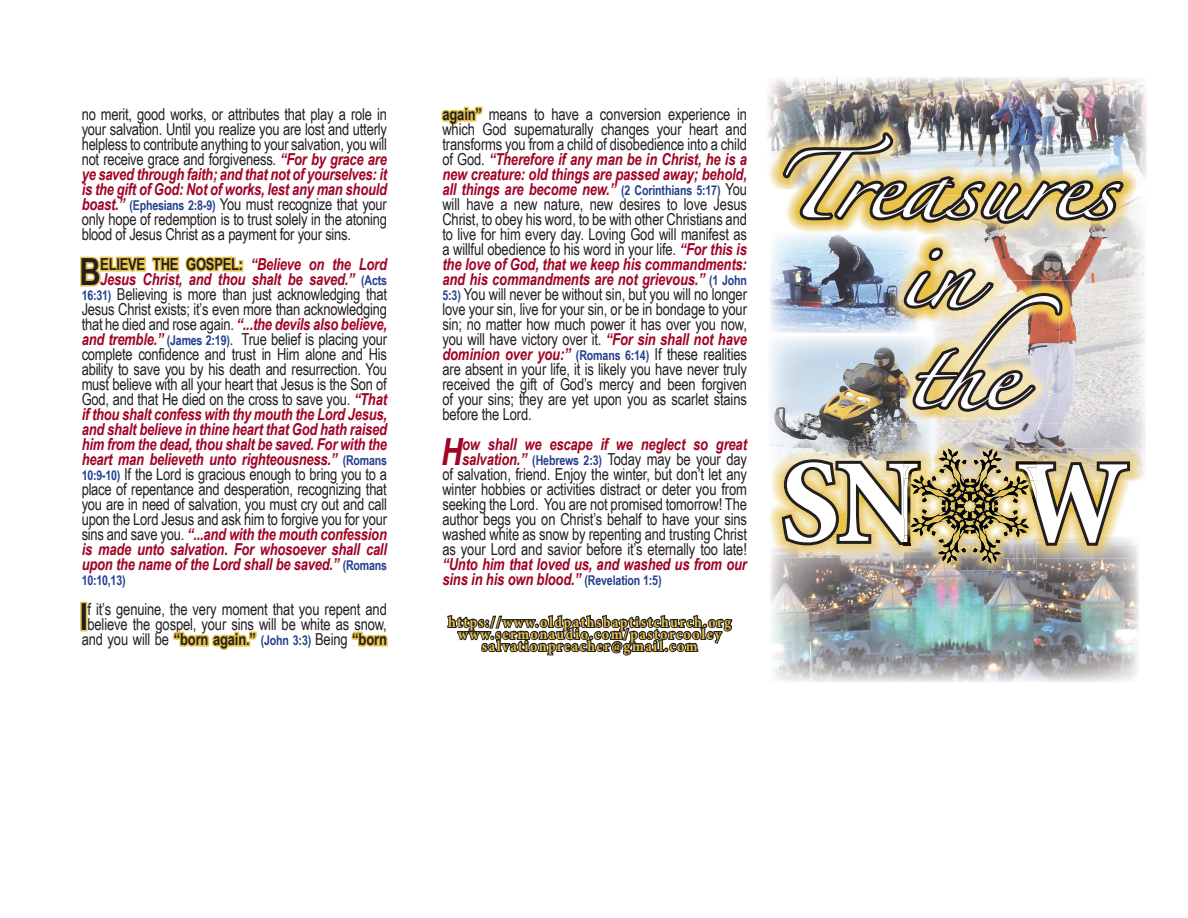
<style>
.page{position:relative;width:1188px;height:918px;background:#fff}
.page>*{position:absolute;margin:0;border:0;box-sizing:border-box;transform-origin:0 0}
.t1{font:700 condensed 120px "Minion Pro";color:#fff;scale:1.05 1}
.t2{font:60px "Zapfino";letter-spacing:-.02em;color:#fff;scale:1.16 1}
.t3{font:700 37.5px "Arial Narrow";color:#231f20;scale:.96 1}
.t4{font:italic 700 37.5px "Arial Narrow";color:#a10525;scale:.96 1}
.t5{font:16.5px/15px "Arial Narrow";letter-spacing:-.015em;color:#231f20;text-align:justify;scale:.96 1}
.t6{font:italic 700 16.5px/15px "Arial Narrow";letter-spacing:-.01em;color:#a10525;scale:.96 1}
.t7{font:700 15px/12px "Minion Pro";letter-spacing:.11em;color:#e7c349;text-align:center;scale:.93 1}
.t8{font:700 13.5px "Arial Narrow";color:#253f8e;scale:.96 1}
.s1{font-weight:700;font-style:italic;color:#a10525}
.s2{font-weight:700;font-size:13.5px;color:#253f8e}
.s3{font-weight:700}
.s4{font-style:normal;font-size:13.5px;color:#253f8e}
</style>
<div class="page">
<img style="left:767px;top:77px;width:380px;height:101px">
<img style="left:935px;top:197px;width:211px;height:277px">
<svg style="left:80px;top:256px;width:163px;height:31px"></svg>
<div style="left:80px;top:602px;width:7px;height:30px;border:3px solid #e7c349"></div>
<svg style="left:173px;top:631px;width:84px;height:19px"></svg>
<svg style="left:351px;top:631px;width:37px;height:16px"></svg>
<svg style="left:441px;top:106px;width:42px;height:19px"></svg>
<svg style="left:447px;top:614px;width:286px;height:42px"></svg>
<img style="left:770px;top:337px;width:162px;height:109px">
<img style="left:770px;top:237px;width:129px;height:96px">
<img style="left:770px;top:558px;width:369px;height:124px">
<img style="left:1036px;top:448px;width:107px;height:33px">
<img style="left:1036px;top:540px;width:102px;height:18px">
<svg style="left:1036px;top:461px;width:94px;height:85px;background:#9d8f65"></svg>
<img style="left:769px;top:478px;width:13px;height:58px">
<img style="left:771px;top:446px;width:133px;height:32px">
<img style="left:771px;top:536px;width:133px;height:22px">
<img style="left:900px;top:412px;width:32px;height:12px">
<img style="left:935px;top:281px;width:140px;height:143px">
<img style="left:919px;top:237px;width:88px;height:8px">
<img style="left:891px;top:237px;width:24px;height:86px">
<img style="left:899px;top:245px;width:163px;height:167px">
<img style="left:770px;top:119px;width:367px;height:76px">
<img style="left:1128px;top:195px;width:9px;height:42px">
<img style="left:779px;top:102px;width:349px;height:135px">
<img style="left:935px;top:442px;width:101px;height:94px">
<img style="left:904px;top:442px;width:31px;height:94px">
<img style="left:904px;top:536px;width:132px;height:35px">
<img style="left:1003px;top:448px;width:33px;height:33px">
<img style="left:1003px;top:536px;width:33px;height:22px">
<img style="left:1016px;top:461px;width:20px;height:10px">
<img style="left:1019px;top:481px;width:17px;height:55px">
<img style="left:1019px;top:536px;width:17px;height:7px">
<img style="left:1027px;top:481px;width:9px;height:31px">
<img style="left:1019px;top:464px;width:17px;height:17px">
<img style="left:932px;top:446px;width:2px;height:32px">
<svg style="left:782px;top:459px;width:139px;height:86px;background:#98885b"></svg>
<img style="left:938px;top:448px;width:17px;height:43px">
<p class="t5" style="left:82px;top:106px;width:320px">no merit, good works, or attributes that play a role in your salvation. Until you realize you are lost and utterly helpless to contribute anything to your salvation, you will not receive grace and forgiveness. <span class="s1">“For by grace are ye saved through faith; and that not of yourselves: it is the gift of God: Not of works, lest any man should boast.”</span> <span class="s2">(Ephesians 2:8-9)</span> You must recognize that your only hope of redemption is to trust solely in the atoning blood of Jesus Christ as a payment for your sins.</p>
<h3 class="t3" style="left:80px;top:243px;width:24px">B</h3>
<p class="t5" style="left:82px;top:256px;width:320px;text-align:right"><span class="s3">ELIEVE THE GOSPEL:</span> <span class="s1">“Believe on the Lord Jesus Christ, and thou shalt be saved.”</span> <span class="s2">(Acts 16:31)</span> Believing is more than just acknowledging that Jesus Christ exists; it’s even more than acknowledging that he died and rose again. <span class="s1">“...the devils also believe, and tremble.”</span> <span class="s2">(James 2:19)</span>. True belief is placing your complete confidence and trust in Him alone and His ability to save you by his death and resurrection. You must believe with all your heart that Jesus is the Son of God, and that He died on the cross to save you. <span class="s1">“That if thou shalt confess with thy mouth the Lord Jesus, and shalt believe in thine heart that God hath raised him from the dead, thou shalt be saved. For with the heart man believeth unto righteousness.”</span> <span class="s2">(Romans 10:9-10)</span> If the Lord is gracious enough to bring you to a place of repentance and desperation, recognizing that you are in need of salvation, you must cry out and call upon the Lord Jesus and ask him to forgive you for your sins and save you. <span class="s1">“...and with the mouth confession is made unto salvation. For whosoever shall call upon the name of the Lord shall be saved.”</span> <span class="s2">(Romans</span></p>
<p class="t8" style="left:82px;top:570px;width:47px">10:10,13)</p>
<h3 class="t3" style="left:80px;top:588px;width:10px">I</h3>
<p class="t5" style="left:82px;top:601px;width:320px;text-align:center">f it’s genuine, the very moment that you repent and believe the gospel, your sins will be white as snow, and you will be <span class="s3">“born again.”</span> <span class="s2">(John 3:3)</span> Being <span class="s3">“born</span></p>
<p class="t5" style="left:442px;top:106px;width:319px"><span class="s3">again”</span> means to have a conversion experience in which God supernaturally changes your heart and transforms you from a child of disobedience into a child of God. <span class="s1">“Therefore if any man be in Christ, he is a new creature: old things are passed away; behold, all things are become new.”</span> <span class="s2">(2 Corinthians 5:17)</span> You will have a new nature, new desires to love Jesus Christ, to obey his word, to be with other Christians and to live for him every day. Loving God will manifest as a willful obedience to his word in your life. <span class="s1">“For this is the love of God, that we keep his commandments: and his commandments are not grievous.”</span> <span class="s2">(1 John 5:3)</span> You will never be without sin, but you will no longer love your sin, live for your sin, or be in bondage to your sin; no matter how much power it has over you now, you will have victory over it. <span class="s1">“For sin shall not have dominion over you:”</span> <span class="s2">(Romans 6:14)</span> If these realities are absent in your life, it is likely you have never truly received the gift of God’s mercy and been forgiven of your sins; they are yet upon you as scarlet stains before the Lord.</p>
<h3 class="t4" style="left:441px;top:423px;width:24px">H</h3>
<p class="t5" style="left:442px;top:436px;width:319px;text-align:right"><span class="s1">ow shall we escape if we neglect so great salvation.”</span> <span class="s2">(Hebrews 2:3)</span> Today may be your day<br>of salvation, friend. Enjoy the winter, but don’t let any winter hobbies or activities distract or deter you from seeking the Lord. You are not promised tomorrow! The author begs you on Christ’s behalf to have your sins washed white as snow by repenting and trusting Christ as your Lord and savior before it’s eternally too late!</p>
<p class="t6" style="left:442px;top:556px;width:319px">“Unto him that loved us, and washed us from our sins in his own blood.” <span class="s4">(Revelation 1:5)</span></p>
<p class="t7" style="left:448px;top:616px;width:306px">https://www.oldpathsbaptistchurch.org www.sermonaudio.com/pastorcooley salvationpreacher@gmail.com</p>
<h2 class="t2" style="left:771px;top:161px;width:299px">Treasures</h2>
<h2 class="t2" style="left:899px;top:250px;width:65px">in</h2>
<h2 class="t2" style="left:907px;top:350px;width:133px">t he</h2>
<h1 class="t1" style="left:780px;top:420px;width:333px">SN W</h1>
</div>
